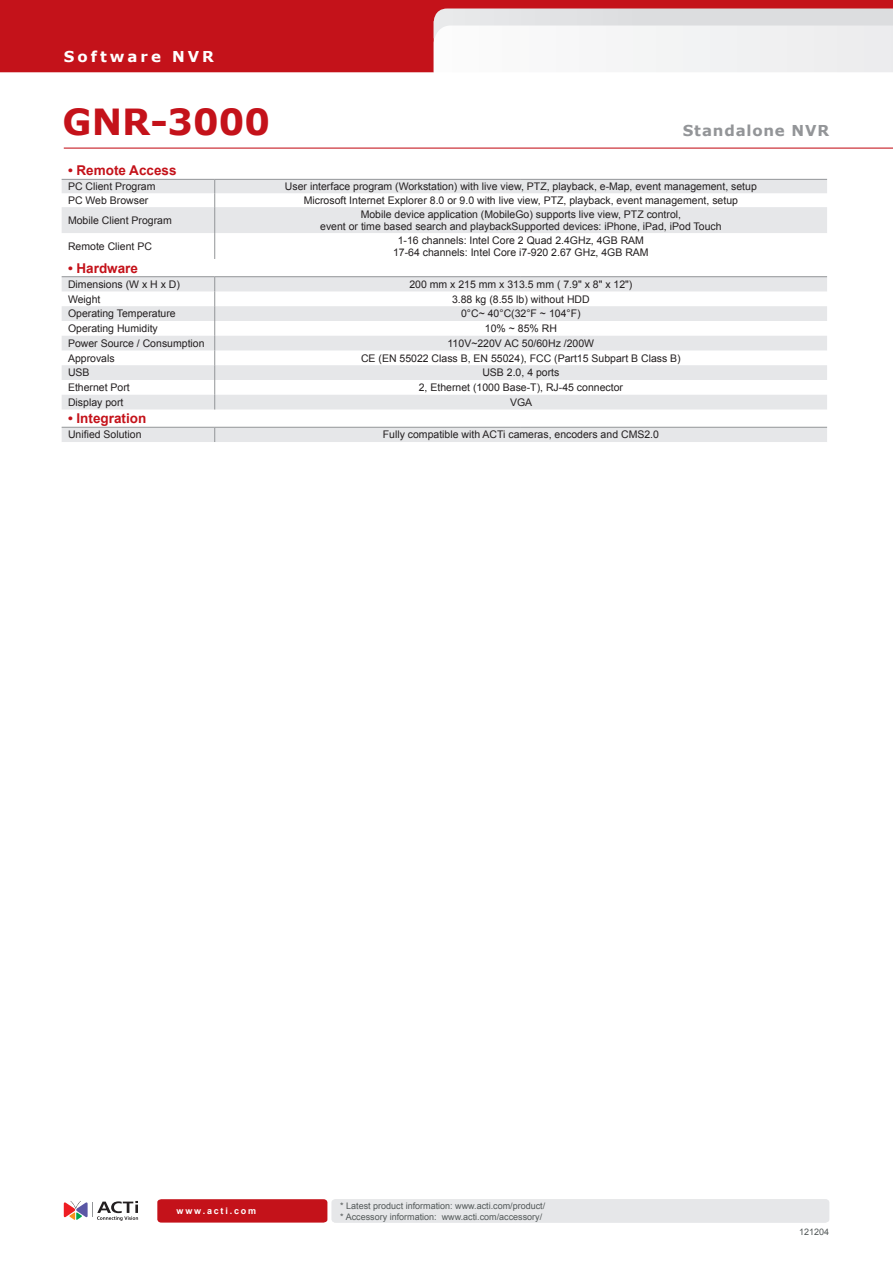
<style>
.page{position:relative;width:893px;height:1263px;background:#fff}
.page>*{position:absolute;margin:0;border:0;box-sizing:border-box;transform-origin:0 0}
.Headline-2{font:700 36px "Verdana";color:#c4121a}
.t1{font:700 15px "Verdana";letter-spacing:.055em;color:#939598}
.t2{font:700 15px "Verdana";letter-spacing:.2em;color:#fff}
.spec-head-2{font:700 13.5px "Arial";color:#c4121a}
.spec-1-body{font:10.5px "Arial";color:#231f20}
.spec-1-body-c_6_5{font:10.5px "Arial";color:#231f20}
.spec-1-body_6_5{font:10.5px "Arial";color:#231f20}
.spec-1-body-c{font:10.5px "Arial";color:#231f20}
.t3{font:9px/10.8px "Arial";color:#525858}
.t4{font:700 9px "Arial";letter-spacing:.2em;color:#fff}
</style>
<div class="page">
<div style="left:0;top:9px;width:433px;height:63px;background:#c4121a"></div>
<div style="left:0;top:0;width:893px;height:9px;background:#c4121a"></div>
<svg style="left:433px;top:9px;width:460px;height:63px"></svg>
<svg style="left:63px;top:147px;width:830px;height:2px;background:#df8084"></svg>
<svg style="left:157px;top:1199px;width:672px;height:23px;background:#ddb2b5"></svg>
<svg style="left:64px;top:1201px;width:74px;height:20px"></svg>
<svg style="left:62px;top:277px;width:765px;height:165px;fill:#e6e7e9"></svg>
<svg style="left:62px;top:180px;width:765px;height:79px"></svg>
<svg style="left:214px;top:277px;width:1px;height:132px"></svg>
<svg style="left:214px;top:428px;width:1px;height:14px"></svg>
<hr style="left:62px;top:179px;width:153px;height:1px;background:#939598">
<hr style="left:215px;top:179px;width:306px;height:1px;background:#939598">
<hr style="left:521px;top:179px;width:306px;height:1px;background:#939598">
<hr style="left:62px;top:276px;width:153px;height:1px;background:#939598">
<hr style="left:215px;top:276px;width:306px;height:1px;background:#939598">
<hr style="left:521px;top:276px;width:306px;height:1px;background:#939598">
<hr style="left:62px;top:427px;width:153px;height:1px;background:#939598">
<hr style="left:215px;top:427px;width:306px;height:1px;background:#939598">
<hr style="left:521px;top:427px;width:306px;height:1px;background:#939598">
<p class="t2" style="left:64px;top:47px;width:152px">Software NVR</p>
<p class="Headline-2" style="left:63px;top:99px;width:209px">GNR-3000</p>
<p class="t1" style="left:683px;top:121px;width:148px">Standalone NVR</p>
<p class="spec-head-2" style="left:68px;top:162px;width:110px">• Remote Access</p>
<p class="spec-1-body" style="left:68px;top:179px;width:89px">PC Client Program</p>
<p class="spec-1-body" style="left:285px;top:179px;width:473px">User interface program (Workstation) with live view, PTZ, playback, e-Map, event management, setup</p>
<p class="spec-1-body" style="left:68px;top:193px;width:82px">PC Web Browser</p>
<p class="spec-1-body" style="left:304px;top:193px;width:436px">Microsoft Internet Explorer 8.0 or 9.0 with live view, PTZ, playback, event management, setup</p>
<p class="spec-1-body" style="left:68px;top:213px;width:105px">Mobile Client Program</p>
<p class="spec-1-body" style="left:361px;top:207px;width:322px">Mobile device application (MobileGo) supports live view, PTZ control,</p>
<p class="spec-1-body" style="left:320px;top:219px;width:403px">event or time based search and playbackSupported devices: iPhone, iPad, iPod Touch</p>
<p class="spec-1-body" style="left:68px;top:239px;width:86px">Remote Client PC</p>
<p class="spec-1-body-c" style="left:398px;top:233px;width:248px">1-16 channels: Intel Core 2 Quad 2.4GHz, 4GB RAM</p>
<p class="spec-1-body-c" style="left:393px;top:245px;width:257px">17-64 channels: Intel Core i7-920 2.67 GHz, 4GB RAM</p>
<p class="spec-head-2" style="left:68px;top:259px;width:71px">• Hardware</p>
<p class="spec-1-body_6_5" style="left:68px;top:277px;width:114px">Dimensions (W x H x D)</p>
<p class="spec-1-body-c_6_5" style="left:409px;top:277px;width:225px">200 mm x 215 mm x 313.5 mm ( 7.9" x 8" x 12")</p>
<p class="spec-1-body_6_5" style="left:68px;top:292px;width:34px">Weight</p>
<p class="spec-1-body-c_6_5" style="left:452px;top:292px;width:139px">3.88 kg (8.55 lb) without HDD</p>
<p class="spec-1-body_6_5" style="left:68px;top:307px;width:109px">Operating Temperature</p>
<p class="spec-1-body-c_6_5" style="left:461px;top:307px;width:121px">0°C~ 40°C(32°F ~ 104°F)</p>
<p class="spec-1-body_6_5" style="left:68px;top:322px;width:91px">Operating Humidity</p>
<p class="spec-1-body-c_6_5" style="left:485px;top:322px;width:74px">10% ~ 85% RH</p>
<p class="spec-1-body_6_5" style="left:68px;top:336px;width:138px">Power Source / Consumption</p>
<p class="spec-1-body-c_6_5" style="left:448px;top:336px;width:148px">110V~220V AC 50/60Hz /200W</p>
<p class="spec-1-body_6_5" style="left:68px;top:351px;width:48px">Approvals</p>
<p class="spec-1-body-c_6_5" style="left:361px;top:351px;width:321px">CE (EN 55022 Class B, EN 55024), FCC (Part15 Subpart B Class B)</p>
<p class="spec-1-body_6_5" style="left:68px;top:366px;width:23px">USB</p>
<p class="spec-1-body-c_6_5" style="left:482px;top:366px;width:79px">USB 2.0, 4 ports</p>
<p class="spec-1-body_6_5" style="left:68px;top:381px;width:63px">Ethernet Port</p>
<p class="spec-1-body-c_6_5" style="left:419px;top:381px;width:206px">2, Ethernet (1000 Base-T), RJ-45 connector</p>
<p class="spec-1-body_6_5" style="left:68px;top:395px;width:57px">Display port</p>
<p class="spec-1-body-c_6_5" style="left:510px;top:395px;width:24px">VGA</p>
<p class="spec-head-2" style="left:68px;top:410px;width:80px">• Integration</p>
<p class="spec-1-body_6_5" style="left:68px;top:428px;width:75px">Unified Solution</p>
<p class="spec-1-body-c_6_5" style="left:383px;top:428px;width:278px">Fully compatible with ACTi cameras, encoders and CMS2.0</p>
<p class="t4" style="left:177px;top:1205px;width:81px">www.acti.com</p>
<p class="t3" style="left:340px;top:1201px;width:207px">* Latest product information: www.acti.com/product/ * Accessory information: www.acti.com/accessory/</p>
<p class="t3" style="left:799px;top:1226px;width:32px">121204</p>
</div>
